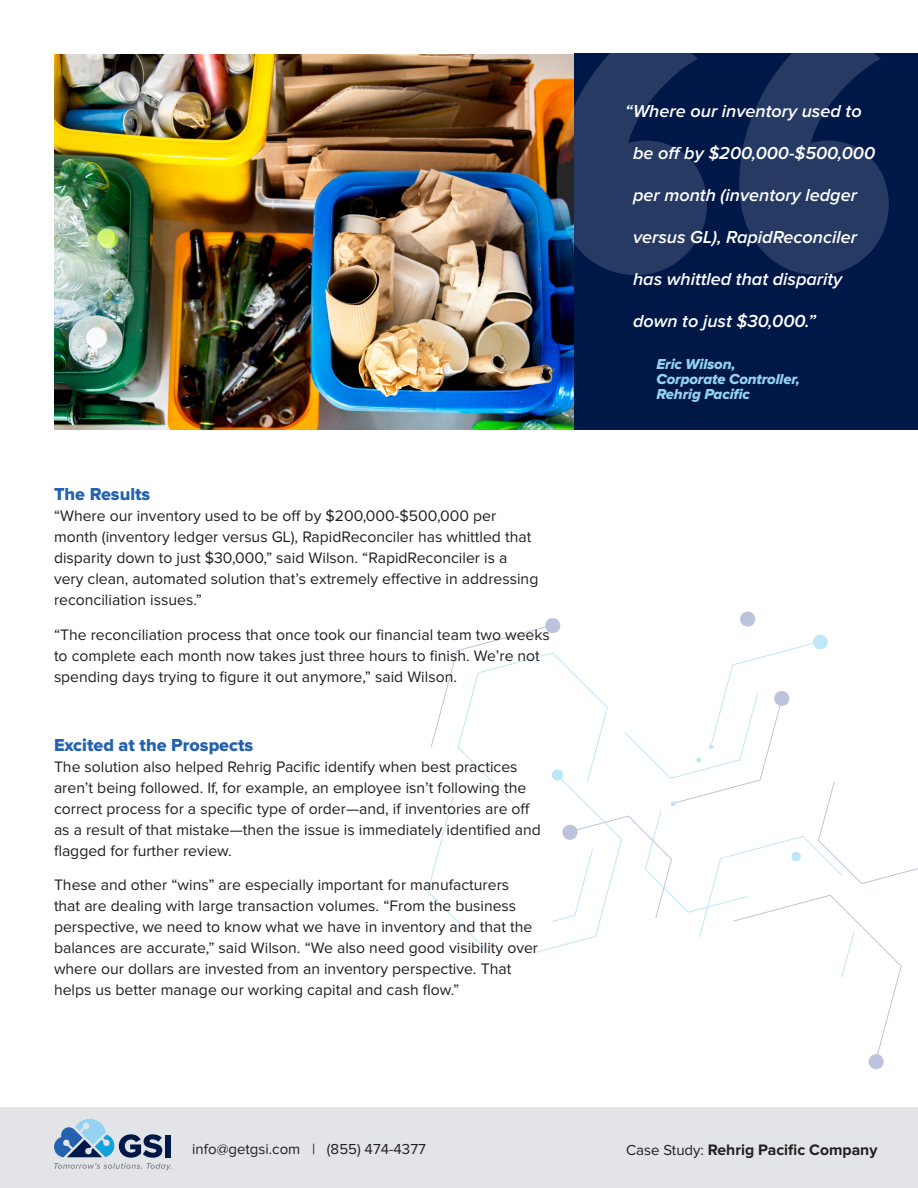
<style>
.page{position:relative;width:918px;height:1188px;background:#fff}
.page>*{position:absolute;margin:0;border:0;box-sizing:border-box;transform-origin:0 0}
.t1{font:italic 600 18px "Proxima Nova";color:#fff}
.t2{font:18px "Proxima Nova Extrabld";color:#2461ae}
.t3{font:15.75px/21px "Proxima Nova";color:#231f20}
.t4{font:700 15.75px "Proxima Nova";color:#231f20}
.t5{font:15px/15px "Proxima Nova Extrabld It";letter-spacing:-.01em;color:#95d2f2}
.t6{font:15px "Proxima Nova";color:#231f20}
.s1{font-weight:400;font-size:15px}
</style>
<div class="page">
<svg style="left:427px;top:611px;width:491px;height:458px"></svg>
<div style="left:0;top:1107px;width:918px;height:81px;background:#e2e4e7"></div>
<svg style="left:54px;top:1119px;width:118px;height:51px"></svg>
<img style="left:54px;top:54px;width:521px;height:376px">
<div style="left:575px;top:53px;width:343px;height:377px;background:#001848"></div>
<svg style="left:557px;top:53px;width:332px;height:222px;fill:#263a63"></svg>
<p class="t2" style="left:54px;top:486px;width:98px">The Results</p>
<p class="t3" style="left:54px;top:506px;width:486px">“Where our inventory used to be off by $200,000-$500,000 per month (inventory ledger versus GL), RapidReconciler has whittled that disparity down to just $30,000,” said Wilson. “RapidReconciler is a very clean, automated solution that’s extremely effective in addressing reconciliation issues.”</p>
<p class="t3" style="left:54px;top:625px;width:497px">“The reconciliation process that once took our financial team two weeks to complete each month now takes just three hours to finish. We’re not spending days trying to figure it out anymore,” said Wilson.</p>
<p class="t2" style="left:54px;top:736px;width:201px">Excited at the Prospects</p>
<p class="t3" style="left:54px;top:757px;width:488px">The solution also helped Rehrig Pacific identify when best practices aren’t being followed. If, for example, an employee isn’t following the correct process for a specific type of order—and, if inventories are off as a result of that mistake—then the issue is immediately identified and flagged for further review.</p>
<p class="t3" style="left:54px;top:875px;width:486px">These and other “wins” are especially important for manufacturers that are dealing with large transaction volumes. “From the business perspective, we need to know what we have in inventory and that the balances are accurate,” said Wilson. “We also need good visibility over where our dollars are invested from an inventory perspective. That helps us better manage our working capital and cash flow.”</p>
<p class="t1" style="left:625px;top:103px;width:238px">“Where our inventory used to</p>
<p class="t1" style="left:633px;top:145px;width:244px">be off by $200,000-$500,000</p>
<p class="t1" style="left:633px;top:187px;width:225px">per month (inventory ledger</p>
<p class="t1" style="left:633px;top:229px;width:225px">versus GL), RapidReconciler</p>
<p class="t1" style="left:633px;top:271px;width:211px">has whittled that disparity</p>
<p class="t1" style="left:633px;top:313px;width:184px">down to just $30,000.”</p>
<p class="t5" style="left:657px;top:357px;width:145px">Eric Wilson,<br>Corporate Controller,<br>Rehrig Pacific</p>
<p class="t6" style="left:192px;top:1142px;width:235px">info@getgsi.com | (855) 474-4377</p>
<p class="t4" style="left:626px;top:1140px;width:253px"><span class="s1">Case Study:</span> Rehrig Pacific Company</p>
</div>
